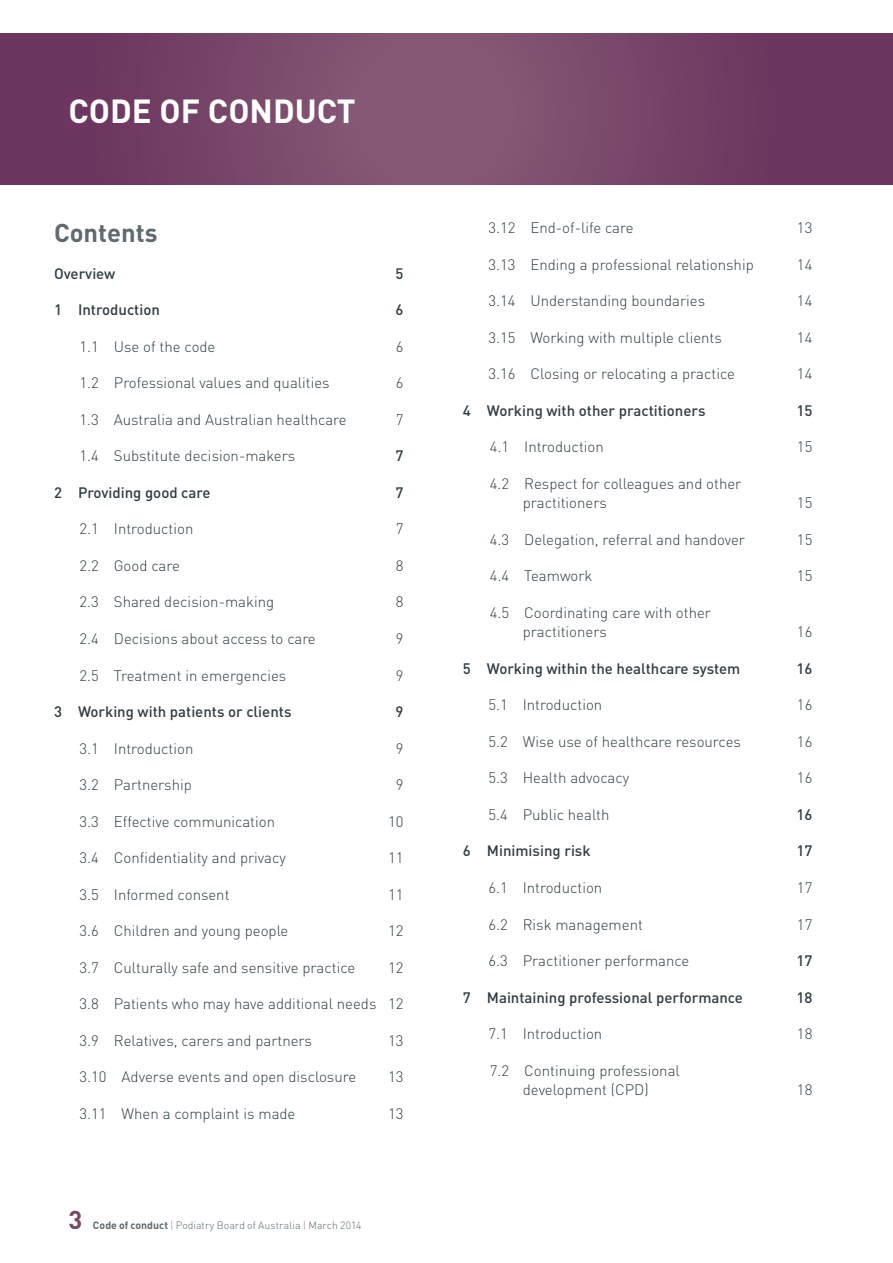
<style>
.page{position:relative;width:893px;height:1263px;background:#fff}
.page>*{position:absolute;margin:0;border:0;box-sizing:border-box;transform-origin:0 0}
.t1{font:700 33px "DIN";color:#fff}
.t2{font:700 25.5px "DIN";color:#5f696f}
.t3{font:700 25.5px "DIN";color:#79496a}
.t4{font:300 15px/19.5px "DIN";color:#303c42}
.t5{font:500 15px "DIN";color:#303c42}
.t6{font:300 10.5px "DIN";color:#5f696f}
.s1{font-weight:700}
.s2{color:#a17f97}
</style>
<div class="page">
<svg style="left:0;top:34px;width:893px;height:150px;background:#764568"></svg>
<h1 class="t1" style="left:68px;top:90px;width:289px">CODE OF CONDUCT</h1>
<h2 class="t2" style="left:54px;top:216px;width:105px">Contents</h2>
<p class="t5" style="left:54px;top:264px;width:63px">Overview</p>
<p class="t5" style="left:396px;top:264px;width:9px">5</p>
<p class="t5" style="left:54px;top:300px;width:107px">1 Introduction</p>
<p class="t5" style="left:396px;top:300px;width:9px">6</p>
<p class="t4" style="left:80px;top:337px;width:137px">1.1 Use of the code</p>
<p class="t4" style="left:396px;top:337px;width:9px">6</p>
<p class="t4" style="left:80px;top:373px;width:252px">1.2 Professional values and qualities</p>
<p class="t4" style="left:396px;top:373px;width:9px">6</p>
<p class="t4" style="left:80px;top:410px;width:269px">1.3 Australia and Australian healthcare</p>
<p class="t4" style="left:396px;top:410px;width:9px">7</p>
<p class="t4" style="left:80px;top:446px;width:217px">1.4 Substitute decision-makers</p>
<p class="t5" style="left:396px;top:446px;width:9px">7</p>
<p class="t5" style="left:54px;top:483px;width:158px">2 Providing good care</p>
<p class="t5" style="left:396px;top:483px;width:9px">7</p>
<p class="t4" style="left:80px;top:519px;width:115px">2.1 Introduction</p>
<p class="t4" style="left:396px;top:519px;width:9px">7</p>
<p class="t4" style="left:80px;top:556px;width:102px">2.2 Good care</p>
<p class="t4" style="left:396px;top:556px;width:9px">8</p>
<p class="t4" style="left:80px;top:592px;width:196px">2.3 Shared decision-making</p>
<p class="t4" style="left:396px;top:592px;width:9px">8</p>
<p class="t4" style="left:80px;top:629px;width:238px">2.4 Decisions about access to care</p>
<p class="t4" style="left:396px;top:629px;width:9px">9</p>
<p class="t4" style="left:80px;top:665px;width:208px">2.5 Treatment in emergencies</p>
<p class="t4" style="left:396px;top:665px;width:9px">9</p>
<p class="t5" style="left:54px;top:702px;width:239px">3 Working with patients or clients</p>
<p class="t5" style="left:396px;top:702px;width:9px">9</p>
<p class="t4" style="left:80px;top:738px;width:115px">3.1 Introduction</p>
<p class="t4" style="left:396px;top:738px;width:9px">9</p>
<p class="t4" style="left:80px;top:775px;width:114px">3.2 Partnership</p>
<p class="t4" style="left:396px;top:775px;width:9px">9</p>
<p class="t4" style="left:80px;top:811px;width:197px">3.3 Effective communication</p>
<p class="t4" style="left:388px;top:811px;width:17px">10</p>
<p class="t4" style="left:80px;top:848px;width:208px">3.4 Confidentiality and privacy</p>
<p class="t4" style="left:388px;top:848px;width:17px">11</p>
<p class="t4" style="left:80px;top:884px;width:152px">3.5 Informed consent</p>
<p class="t4" style="left:388px;top:884px;width:17px">11</p>
<p class="t4" style="left:80px;top:921px;width:210px">3.6 Children and young people</p>
<p class="t4" style="left:388px;top:921px;width:17px">12</p>
<p class="t4" style="left:80px;top:957px;width:277px">3.7 Culturally safe and sensitive practice</p>
<p class="t4" style="left:388px;top:957px;width:17px">12</p>
<p class="t4" style="left:80px;top:994px;width:326px">3.8 Patients who may have additional needs 12</p>
<p class="t4" style="left:80px;top:1030px;width:234px">3.9 Relatives, carers and partners</p>
<p class="t4" style="left:388px;top:1030px;width:17px">13</p>
<p class="t4" style="left:80px;top:1067px;width:278px">3.10 Adverse events and open disclosure</p>
<p class="t4" style="left:388px;top:1067px;width:17px">13</p>
<p class="t4" style="left:80px;top:1103px;width:217px">3.11 When a complaint is made</p>
<p class="t4" style="left:388px;top:1103px;width:17px">13</p>
<h2 class="t3" style="left:68px;top:1203px;width:15px">3</h2>
<p class="t6" style="left:93px;top:1219px;width:270px"><span class="s1">Code of conduct</span> <span class="s2">|</span> Podiatry Board of Australia <span class="s2">|</span> March 2014</p>
<p class="t4" style="left:488px;top:218px;width:147px">3.12 End-of-life care</p>
<p class="t4" style="left:797px;top:218px;width:17px">13</p>
<p class="t4" style="left:488px;top:254px;width:267px">3.13 Ending a professional relationship</p>
<p class="t4" style="left:797px;top:254px;width:17px">14</p>
<p class="t4" style="left:488px;top:291px;width:218px">3.14 Understanding boundaries</p>
<p class="t4" style="left:797px;top:291px;width:17px">14</p>
<p class="t4" style="left:488px;top:327px;width:235px">3.15 Working with multiple clients</p>
<p class="t4" style="left:797px;top:327px;width:17px">14</p>
<p class="t4" style="left:488px;top:364px;width:248px">3.16 Closing or relocating a practice</p>
<p class="t4" style="left:797px;top:364px;width:17px">14</p>
<p class="t5" style="left:463px;top:401px;width:244px">4 Working with other practitioners</p>
<p class="t5" style="left:796px;top:401px;width:17px">15</p>
<p class="t4" style="left:490px;top:437px;width:115px">4.1 Introduction</p>
<p class="t4" style="left:797px;top:437px;width:17px">15</p>
<p class="t4" style="left:523px;top:474px;width:220px;text-indent:-33px">4.2 Respect for colleagues and other practitioners</p>
<p class="t4" style="left:797px;top:493px;width:17px">15</p>
<p class="t4" style="left:490px;top:530px;width:257px">4.3 Delegation, referral and handover</p>
<p class="t4" style="left:797px;top:530px;width:17px">15</p>
<p class="t4" style="left:490px;top:566px;width:104px">4.4 Teamwork</p>
<p class="t4" style="left:797px;top:566px;width:17px">15</p>
<p class="t4" style="left:523px;top:603px;width:190px;text-indent:-33px">4.5 Coordinating care with other practitioners</p>
<p class="t4" style="left:797px;top:622px;width:17px">16</p>
<p class="t5" style="left:463px;top:659px;width:279px">5 Working within the healthcare system</p>
<p class="t5" style="left:796px;top:659px;width:17px">16</p>
<p class="t4" style="left:488px;top:695px;width:115px">5.1 Introduction</p>
<p class="t4" style="left:797px;top:695px;width:17px">16</p>
<p class="t4" style="left:488px;top:732px;width:254px">5.2 Wise use of healthcare resources</p>
<p class="t4" style="left:797px;top:732px;width:17px">16</p>
<p class="t4" style="left:488px;top:768px;width:142px">5.3 Health advocacy</p>
<p class="t4" style="left:797px;top:768px;width:17px">16</p>
<p class="t4" style="left:488px;top:805px;width:123px">5.4 Public health</p>
<p class="t5" style="left:796px;top:805px;width:17px">16</p>
<p class="t5" style="left:463px;top:841px;width:129px">6 Minimising risk</p>
<p class="t5" style="left:796px;top:841px;width:17px">17</p>
<p class="t4" style="left:488px;top:878px;width:115px">6.1 Introduction</p>
<p class="t4" style="left:797px;top:878px;width:17px">17</p>
<p class="t4" style="left:488px;top:914px;width:156px">6.2 Risk management</p>
<p class="t4" style="left:797px;top:914px;width:17px">17</p>
<p class="t4" style="left:488px;top:951px;width:203px">6.3 Practitioner performance</p>
<p class="t5" style="left:796px;top:951px;width:17px">17</p>
<p class="t5" style="left:463px;top:987px;width:282px">7 Maintaining professional performance</p>
<p class="t5" style="left:796px;top:987px;width:17px">18</p>
<p class="t4" style="left:488px;top:1024px;width:115px">7.1 Introduction</p>
<p class="t4" style="left:797px;top:1024px;width:17px">18</p>
<p class="t4" style="left:490px;top:1060px;width:191px;text-align:center">7.2 Continuing professional development (CPD)</p>
<p class="t4" style="left:797px;top:1080px;width:17px">18</p>
</div>
